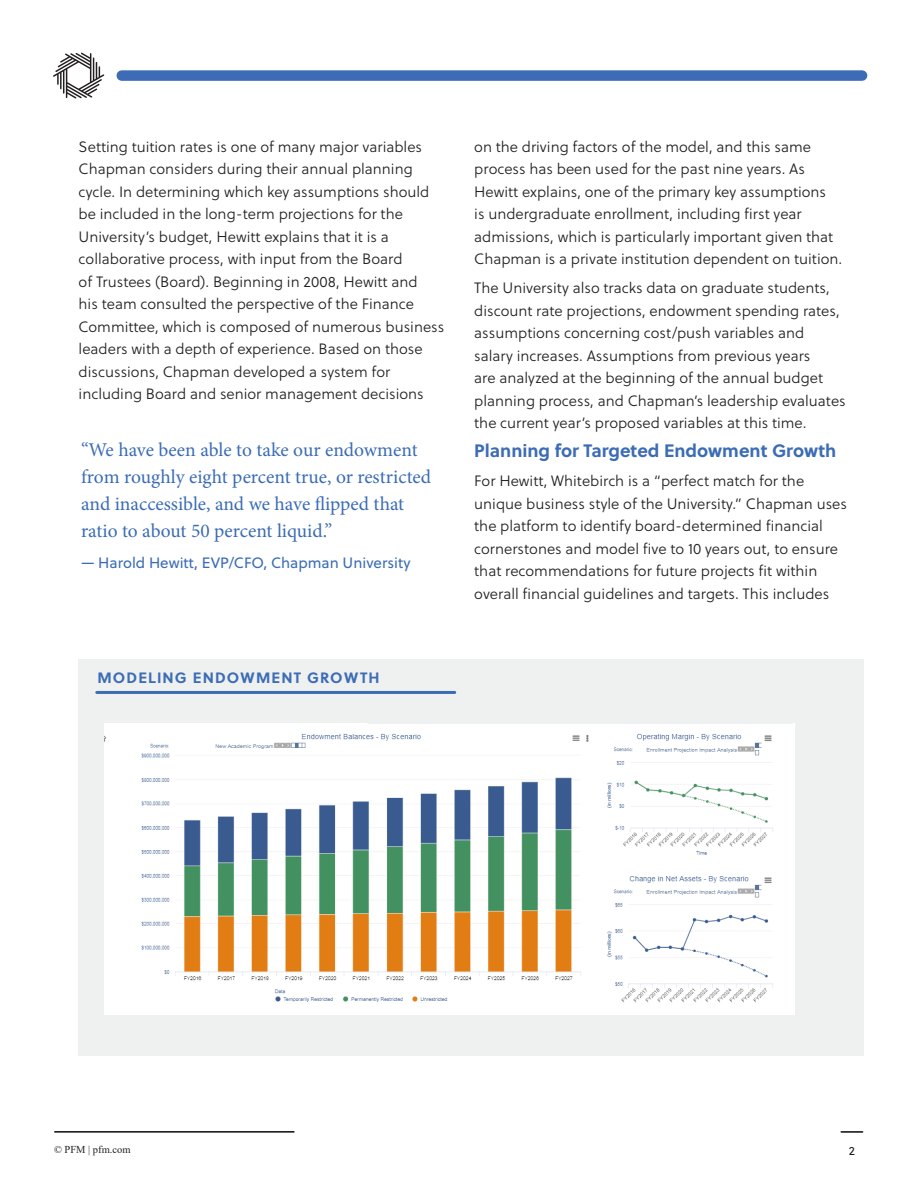
<style>
.page{position:relative;width:918px;height:1188px;background:#fff}
.page>*{position:absolute;margin:0;border:0;box-sizing:border-box;transform-origin:0 0}
.body_copy{font:19.5px/27px "Minion Pro";color:#3b6cb5}
.body_copy-2{font:700 18px "Soleil";color:#3b6cb5}
.body_copy-3{font:15px/22.5px "Soleil Lt";color:#231f20}
.body_copy-4{font:15px "Soleil";color:#3b6cb5}
.Bullet_Text{font:700 15px "Soleil";letter-spacing:.075em;color:#3b6cb5}
.t1{font:12px "Soleil";color:#231f20}
.t2{font:10.5px "Times New Roman";color:#231f20}
</style>
<div class="page">
<hr style="left:55px;top:1131px;width:239px;height:2px;background:#231f20">
<hr style="left:841px;top:1131px;width:22px;height:2px;background:#231f20">
<svg style="left:53px;top:53px;width:51px;height:46px"></svg>
<div style="left:122px;top:70px;width:740px;height:11px;background:#3b6cb5"></div>
<div style="left:78px;top:659px;width:785px;height:397px;background:#eff0f0"></div>
<hr style="left:97px;top:691px;width:358px;height:3px;background:#3b6cb5">
<img style="left:105px;top:724px;width:690px;height:291px">
<p class="body_copy-3" style="left:79px;top:135px;width:367px">Setting tuition rates is one of many major variables Chapman considers during their annual planning cycle. In determining which key assumptions should be included in the long-term projections for the University’s budget, Hewitt explains that it is a collaborative process, with input from the Board<br>of Trustees (Board). Beginning in 2008, Hewitt and<br>his team consulted the perspective of the Finance Committee, which is composed of numerous business leaders with a depth of experience. Based on those discussions, Chapman developed a system for including Board and senior management decisions</p>
<p class="body_copy-3" style="left:474px;top:135px;width:370px">on the driving factors of the model, and this same process has been used for the past nine years. As Hewitt explains, one of the primary key assumptions<br>is undergraduate enrollment, including first year admissions, which is particularly important given that Chapman is a private institution dependent on tuition.</p>
<p class="body_copy-3" style="left:474px;top:277px;width:373px">The University also tracks data on graduate students, discount rate projections, endowment spending rates, assumptions concerning cost/push variables and salary increases. Assumptions from previous years<br>are analyzed at the beginning of the annual budget planning process, and Chapman’s leadership evaluates the current year’s proposed variables at this time.</p>
<p class="body_copy-2" style="left:474px;top:436px;width:364px">Planning for Targeted Endowment Growth</p>
<p class="body_copy-3" style="left:474px;top:469px;width:374px">For Hewitt, Whitebirch is a “perfect match for the unique business style of the University.” Chapman uses the platform to identify board-determined financial cornerstones and model five to 10 years out, to ensure that recommendations for future projects fit within overall financial guidelines and targets. This includes</p>
<p class="body_copy" style="left:81px;top:436px;width:352px">“We have been able to take our endowment from roughly eight percent true, or restricted and inaccessible, and we have flipped that ratio to about 50 percent liquid.”</p>
<p class="body_copy-4" style="left:81px;top:552px;width:331px">— Harold Hewitt, EVP/CFO, Chapman University</p>
<p class="Bullet_Text" style="left:98px;top:666px;width:284px">MODELING ENDOWMENT GROWTH</p>
<p class="t2" style="left:54px;top:1143px;width:78px">© PFM | pfm.com</p>
<p class="t1" style="left:849px;top:1142px;width:8px">2</p>
</div>
